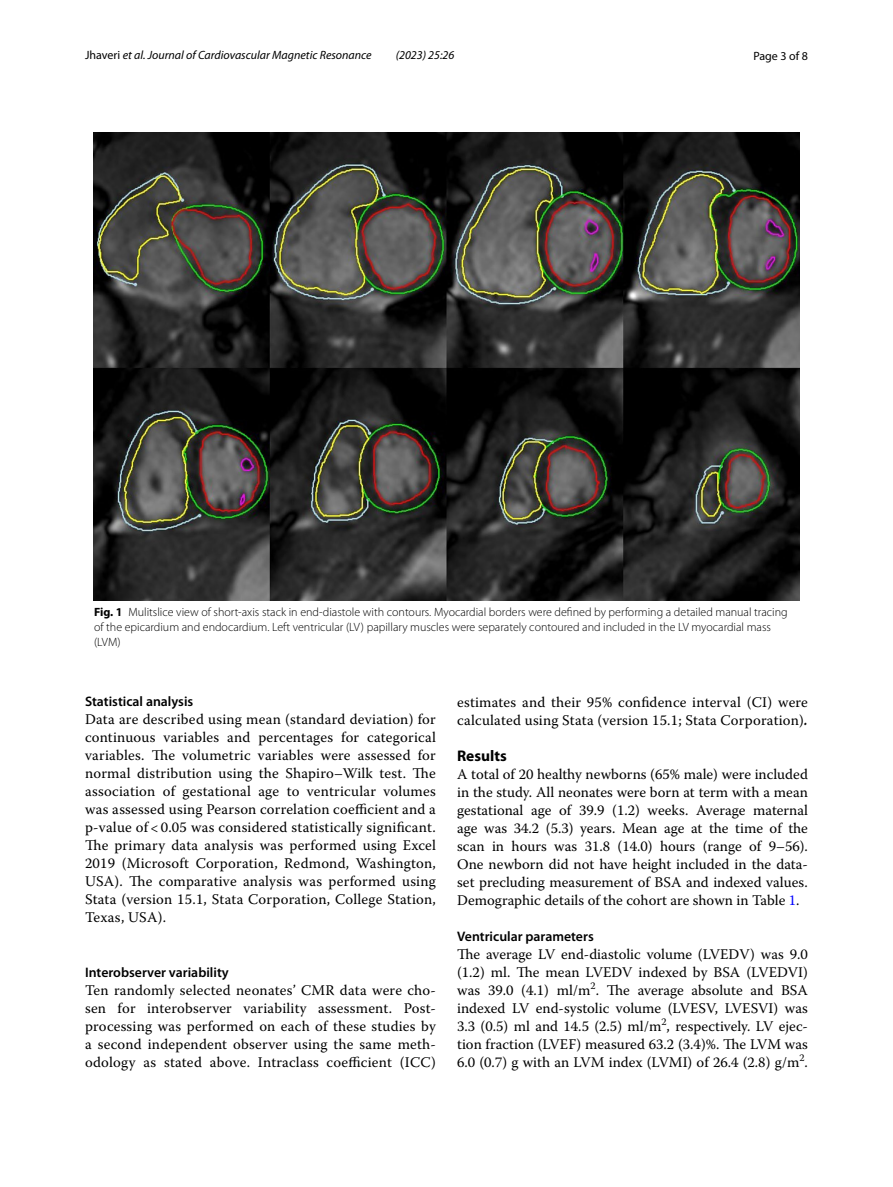
<style>
.page{position:relative;width:893px;height:1187px;background:#fff}
.page>*{position:absolute;margin:0;border:0;box-sizing:border-box;transform-origin:0 0}
.t1{font:700 15.45px "Myriad Pro";color:#000}
.t2{font:14.7px/18px "Warnock Pro";letter-spacing:.015em;color:#000;text-align:justify}
.t3{font:600 13.8px "Myriad Pro";color:#000}
.t4{font:300 12px/15px "Myriad Pro";color:#000}
.t5{font:italic 12px "Myriad Pro";color:#000}
.t6{font:12px "Myriad Pro";color:#000}
.s1{font-style:normal}
.s2{font-weight:700}
.s3{font-weight:700;font-style:italic}
.s4{color:#00f}
</style>
<div class="page">
<img style="left:93px;top:133px;width:706px;height:467px">
<p class="t5" style="left:85px;top:48px;width:288px"><span class="s1">Jhaveri</span> et al. Journal of Cardiovascular Magnetic Resonance</p>
<p class="t5" style="left:396px;top:48px;width:60px">(2023) 25:26</p>
<p class="t6" style="left:753px;top:48px;width:56px">Page 3 of 8</p>
<p class="t4" style="left:94px;top:604px;width:695px"><span class="s2">Fig. 1</span> Mulitslice view of short-axis stack in end-diastole with contours. Myocardial borders were defined by performing a detailed manual tracing of the epicardium and endocardium. Left ventricular (LV) papillary muscles were separately contoured and included in the LV myocardial mass (LVM)</p>
<p class="t3" style="left:85px;top:693px;width:110px">Statistical analysis</p>
<p class="t2" style="left:85px;top:710px;width:352px">Data are described using mean (standard deviation) for continuous variables and percentages for categorical variables. The volumetric variables were assessed for normal distribution using the Shapiro–Wilk test. The association of gestational age to ventricular volumes was assessed using Pearson correlation coefficient and a p-value of &lt; 0.05 was considered statistically significant.<br>The primary data analysis was performed using Excel 2019 (Microsoft Corporation, Redmond, Washington, USA). The comparative analysis was performed using Stata (version 15.1, Stata Corporation, College Station, Texas, USA).</p>
<p class="t3" style="left:85px;top:963px;width:145px">Interobserver variability</p>
<p class="t2" style="left:85px;top:981px;width:352px">Ten randomly selected neonates’ CMR data were cho&shy;sen for interobserver variability assessment. Post&shy;processing was performed on each of these studies by a second independent observer using the same meth&shy;odology as stated above. Intraclass coefficient (ICC)</p>
<p class="t2" style="left:457px;top:692px;width:352px">estimates and their 95% confidence interval (CI) were calculated using Stata (version 15.1; Stata Corporation)<span class="s3">.</span></p>
<p class="t1" style="left:457px;top:745px;width:51px">Results</p>
<p class="t2" style="left:457px;top:764px;width:352px">A total of 20 healthy newborns (65% male) were included in the study. All neonates were born at term with a mean gestational age of 39.9 (1.2) weeks. Average maternal age was 34.2 (5.3) years. Mean age at the time of the scan in hours was 31.8 (14.0) hours (range of 9–56).<br>One newborn did not have height included in the data&shy;set precluding measurement of BSA and indexed values.<br>Demographic details of the cohort are shown in Table <span class="s4">1</span>.</p>
<p class="t3" style="left:457px;top:927px;width:138px">Ventricular parameters</p>
<p class="t2" style="left:457px;top:944px;width:352px">The average LV end-diastolic volume (LVEDV) was 9.0 (1.2) ml. The mean LVEDV indexed by BSA (LVEDVI) was 39.0 (4.1) ml/m<sup>2</sup>. The average absolute and BSA indexed LV end-systolic volume (LVESV, LVESVI) was 3.3 (0.5) ml and 14.5 (2.5) ml/m<sup>2</sup>, respectively. LV ejec&shy;tion fraction (LVEF) measured 63.2 (3.4)%. The LVM was 6.0 (0.7) g with an LVM index (LVMI) of 26.4 (2.8) g/m<sup>2</sup>.</p>
</div>
